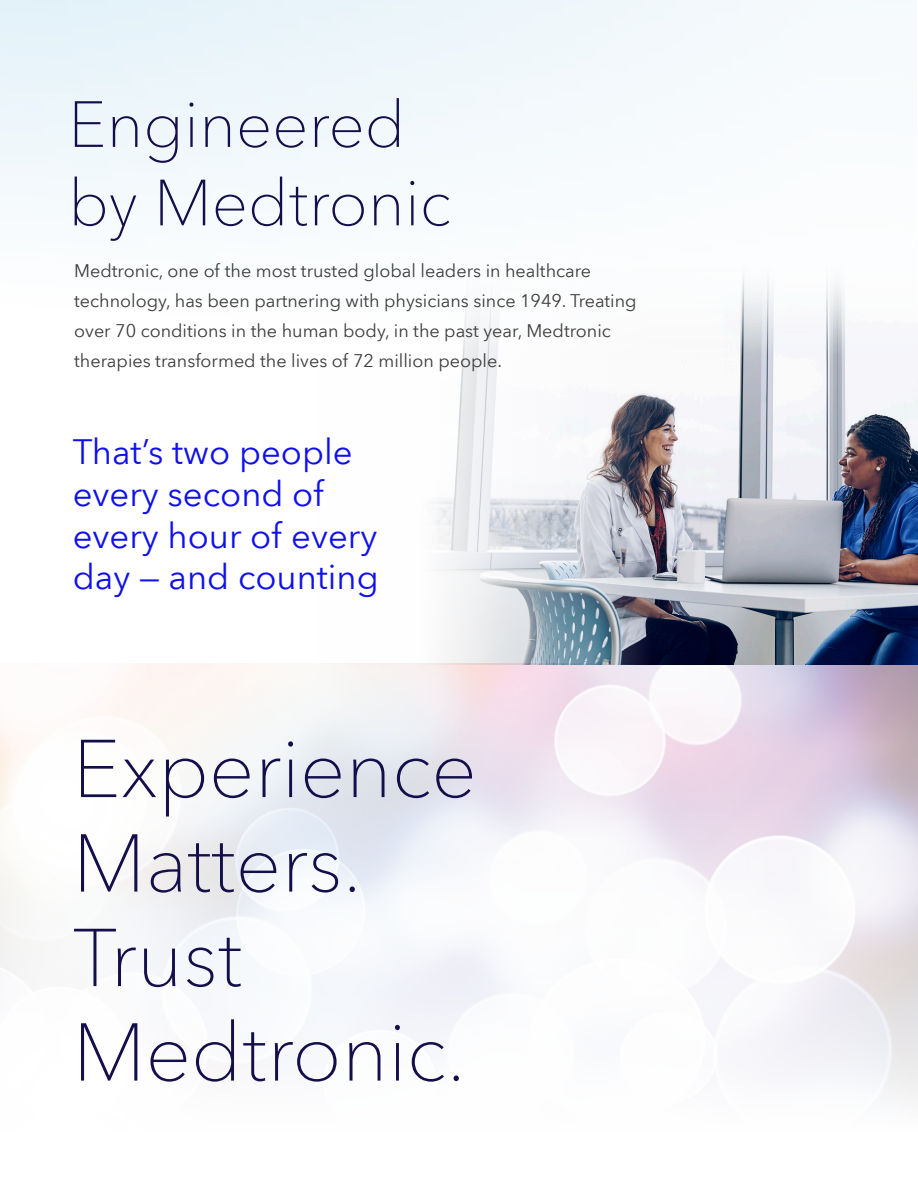
<style>
.page{position:relative;width:918px;height:1188px;background:#fff}
.page>*{position:absolute;margin:0;border:0;box-sizing:border-box;transform-origin:0 0}
.t1{font:100 81px/94.5px "Avenir Next World";color:#140f4b}
.t2{font:100 64.5px/78.4px "Avenir Next World";color:#140f4b}
.t3{font:34.65px/41.7px "Avenir Next World";color:#1010eb}
.t4{font:18px/30px "Avenir Next World";color:#3c3c3c}
</style>
<div class="page">
<img style="left:315px;top:347px;width:603px;height:318px">
<svg style="left:0;top:0;width:916px;height:543px"></svg>
<p class="t2" style="left:68px;top:85px;width:384px">Engineered by Medtronic</p>
<p class="t4" style="left:74px;top:256px;width:564px">Medtronic, one of the most trusted global leaders in healthcare technology, has been partnering with physicians since 1949. Treating over 70 conditions in the human body, in the past year, Medtronic therapies transformed the lives of 72 million people.</p>
<p class="t3" style="left:73px;top:432px;width:307px">That’s two people every second of every hour of every day — and counting</p>
<p class="t1" style="left:73px;top:722px;width:406px">Experience<br>Matters.<br>Trust<br>Medtronic.</p>
</div>
